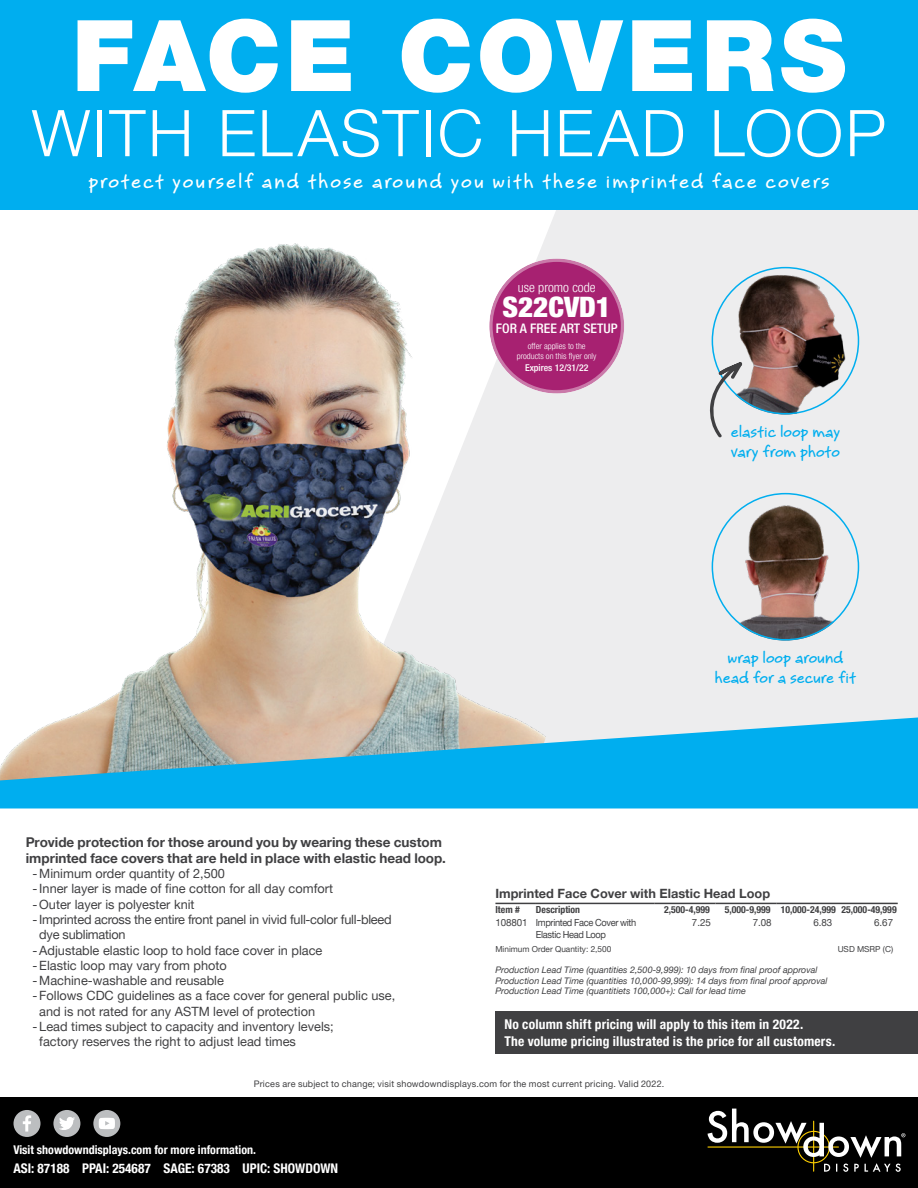
<style>
.page{position:relative;width:918px;height:1188px;background:#fff}
.page>*{position:absolute;margin:0;border:0;box-sizing:border-box;transform-origin:0 0}
.t1{font:900 99px "Helvetica Neue LT Pro";letter-spacing:.04em;color:#fff}
.t2{font:300 64.5px "Helvetica Neue LT Pro";letter-spacing:.04em;color:#fff}
.t3{font:900 condensed 28.2px "Helvetica Neue LT Pro";color:#fff;scale:1.04 1}
.t4{font:700 22.5px "Bruno JB";letter-spacing:.085em;color:#fff}
.t5{font:700 18px/19.5px "Bruno JB";color:#00aeef}
.t6{font:700 13.5px/16.2px "Helvetica Neue LT Pro";color:#404042}
.t7{font:700 condensed 13.5px/16.5px "Helvetica Neue LT Pro";letter-spacing:.015em;color:#fff}
.t8{font:700 condensed 13.35px "Helvetica Neue LT Pro";color:#fff}
.t9{font:500 condensed 13.2px "Helvetica Neue LT Pro";color:#fff;scale:1.04 1}
.t10{font:300 condensed 13.2px "Helvetica Neue LT Pro";color:#fff;scale:1.04 1}
.t11{font:12.75px/15.3px "Helvetica Neue LT Pro";color:#404042}
.t12{font:12.75px "Helvetica Neue LT Pro";letter-spacing:-.02em;color:#404042}
.t13{font:700 12.75px "Helvetica Neue LT Pro";color:#404042}
.t14{font:700 condensed 12px "Helvetica Neue LT Pro";color:#fff}
.t15{font:700 condensed 9.75px "Helvetica Neue LT Pro";color:#404042}
.t16{font:9.75px/11.7px "Helvetica Neue LT Pro";letter-spacing:-.04em;color:#404042}
.t17{font:500 condensed 9.45px "Helvetica Neue LT Pro";color:#fff;scale:1.04 1}
.t18{font:italic 9px/10.8px "Helvetica Neue LT Pro";color:#404042}
.t19{font:9px "Helvetica Neue LT Pro";letter-spacing:.025em;color:#404042}
.t20{font:300 condensed 8.4px/10.2px "Helvetica Neue LT Pro";color:#fff;text-align:center;scale:1.04 1}
.t21{font:8.25px "Helvetica Neue LT Pro";color:#404042}
</style>
<div class="page">
<div style="left:548px;top:210px;width:370px;height:508px;background:#ededee"></div>
<img style="left:67px;top:232px;width:524px;height:486px">
<img style="left:712px;top:267px;width:147px;height:147px;border-radius:74px">
<svg style="left:712px;top:494px;width:146px;height:146px"></svg>
<img style="left:719px;top:503px;width:138px;height:138px">
<svg style="left:709px;top:362px;width:34px;height:76px;background:#caced1"></svg>
<div style="left:0;top:0;width:918px;height:210px;background:#00aeef"></div>
<svg style="left:0;top:718px;width:918px;height:90px;background:#45b3d9"></svg>
<div style="left:0;top:1098px;width:918px;height:90px;background:#000"></div>
<div style="left:14px;top:1110px;width:26px;height:27px;background:#bcbec0;border-radius:50%"></div>
<svg style="left:23px;top:1115px;width:8px;height:17px"></svg>
<div style="left:53px;top:1110px;width:27px;height:27px;background:#bcbec0;border-radius:50%"></div>
<svg style="left:59px;top:1117px;width:16px;height:13px"></svg>
<div style="left:93px;top:1110px;width:27px;height:27px;background:#bcbec0;border-radius:50%"></div>
<svg style="left:99px;top:1118px;width:16px;height:11px"></svg>
<svg style="left:691px;top:1097px;width:227px;height:75px"></svg>
<div style="left:495px;top:1011px;width:423px;height:43px;background:#404042"></div>
<hr style="left:495px;top:903px;width:41px;height:1px;background:#404042">
<hr style="left:536px;top:903px;width:119px;height:1px;background:#404042">
<hr style="left:655px;top:903px;width:61px;height:1px;background:#404042">
<hr style="left:716px;top:903px;width:60px;height:1px;background:#404042">
<hr style="left:776px;top:903px;width:61px;height:1px;background:#404042">
<hr style="left:837px;top:903px;width:61px;height:1px;background:#404042">
<svg style="left:489px;top:259px;width:135px;height:135px"></svg>
<svg style="left:493px;top:262px;width:128px;height:128px;background:#b44688"></svg>
<h1 class="t1" style="left:72px;top:-4px;width:776px">FACE COVERS</h1>
<h2 class="t2" style="left:32px;top:94px;width:856px">WITH ELASTIC HEAD LOOP</h2>
<h3 class="t4" style="left:89px;top:167px;width:742px">protect yourself and those around you with these imprinted face covers</h3>
<p class="t10" style="left:518px;top:280px;width:76px">use promo code</p>
<h3 class="t3" style="left:502px;top:291px;width:106px">S22CVD1</h3>
<p class="t9" style="left:496px;top:321px;width:118px">FOR A FREE ART SETUP</p>
<p class="t20" style="left:517px;top:341px;width:78px">offer applies to the products on this flyer only</p>
<p class="t17" style="left:525px;top:362px;width:62px">Expires 12/31/22</p>
<h3 class="t5" style="left:731px;top:421px;width:111px">elastic loop may vary from photo</h3>
<h3 class="t5" style="left:715px;top:647px;width:143px;text-align:center">wrap loop around head for a secure fit</h3>
<p class="t6" style="left:26px;top:833px;width:422px">Provide protection for those around you by wearing these custom imprinted face covers that are held in place with elastic head loop.</p>
<p class="t11" style="left:33px;top:866px;width:302px">-Minimum order quantity of 2,500<br>-Inner layer is made of fine cotton for all day comfort -Outer layer is polyester knit</p>
<p class="t12" style="left:33px;top:912px;width:361px">- Imprinted across the entire front panel in vivid full-color full-bleed</p>
<p class="t12" style="left:39px;top:927px;width:88px">dye sublimation</p>
<p class="t11" style="left:33px;top:942px;width:291px">-Adjustable elastic loop to hold face cover in place</p>
<p class="t11" style="left:33px;top:957px;width:196px">-Elastic loop may vary from photo</p>
<p class="t11" style="left:33px;top:973px;width:193px">-Machine-washable and reusable</p>
<p class="t11" style="left:33px;top:988px;width:364px">-Follows CDC guidelines as a face cover for general public use,</p>
<p class="t11" style="left:39px;top:1003px;width:277px">and is not rated for any ASTM level of protection</p>
<p class="t11" style="left:39px;top:1019px;width:296px;text-indent:-7px">- Lead times subject to capacity and inventory levels; factory reserves the right to adjust lead times</p>
<p class="t13" style="left:495px;top:886px;width:276px">Imprinted Face Cover with Elastic Head Loop</p>
<p class="t15" style="left:495px;top:903px;width:26px">Item #</p>
<p class="t15" style="left:536px;top:903px;width:46px">Description</p>
<p class="t15" style="left:664px;top:903px;width:47px">2,500-4,999</p>
<p class="t15" style="left:725px;top:903px;width:173px">5,000-9,999 10,000-24,999 25,000-49,999</p>
<p class="t16" style="left:536px;top:917px;width:102px;text-indent:-40px">108801 Imprinted Face Cover with<br>Elastic Head Loop</p>
<p class="t16" style="left:692px;top:917px;width:20px">7.25</p>
<p class="t16" style="left:753px;top:917px;width:20px">7.08</p>
<p class="t16" style="left:813px;top:917px;width:20px">6.83</p>
<p class="t16" style="left:874px;top:917px;width:20px">6.67</p>
<p class="t21" style="left:495px;top:944px;width:117px">Minimum Order Quantity: 2,500</p>
<p class="t21" style="left:838px;top:944px;width:57px">USD MSRP (C)</p>
<p class="t18" style="left:495px;top:964px;width:333px">Production Lead Time (quantities 2,500-9,999): 10 days from final proof approval<br>Production Lead Time (quantities 10,000-99,999): 14 days from final proof approval<br>Production Lead Time (quantitiets 100,000+): Call for lead time</p>
<p class="t7" style="left:504px;top:1016px;width:333px">No column shift pricing will apply to this item in 2022.<br>The volume pricing illustrated is the price for all customers.</p>
<p class="t19" style="left:254px;top:1078px;width:412px">Prices are subject to change; visit showdowndisplays.com for the most current pricing. Valid 2022.</p>
<p class="t14" style="left:14px;top:1143px;width:244px">Visit showdowndisplays.com for more information.</p>
<p class="t8" style="left:14px;top:1160px;width:326px">ASI: 87188 PPAI: 254687 SAGE: 67383 UPIC: SHOWDOWN</p>
</div>
